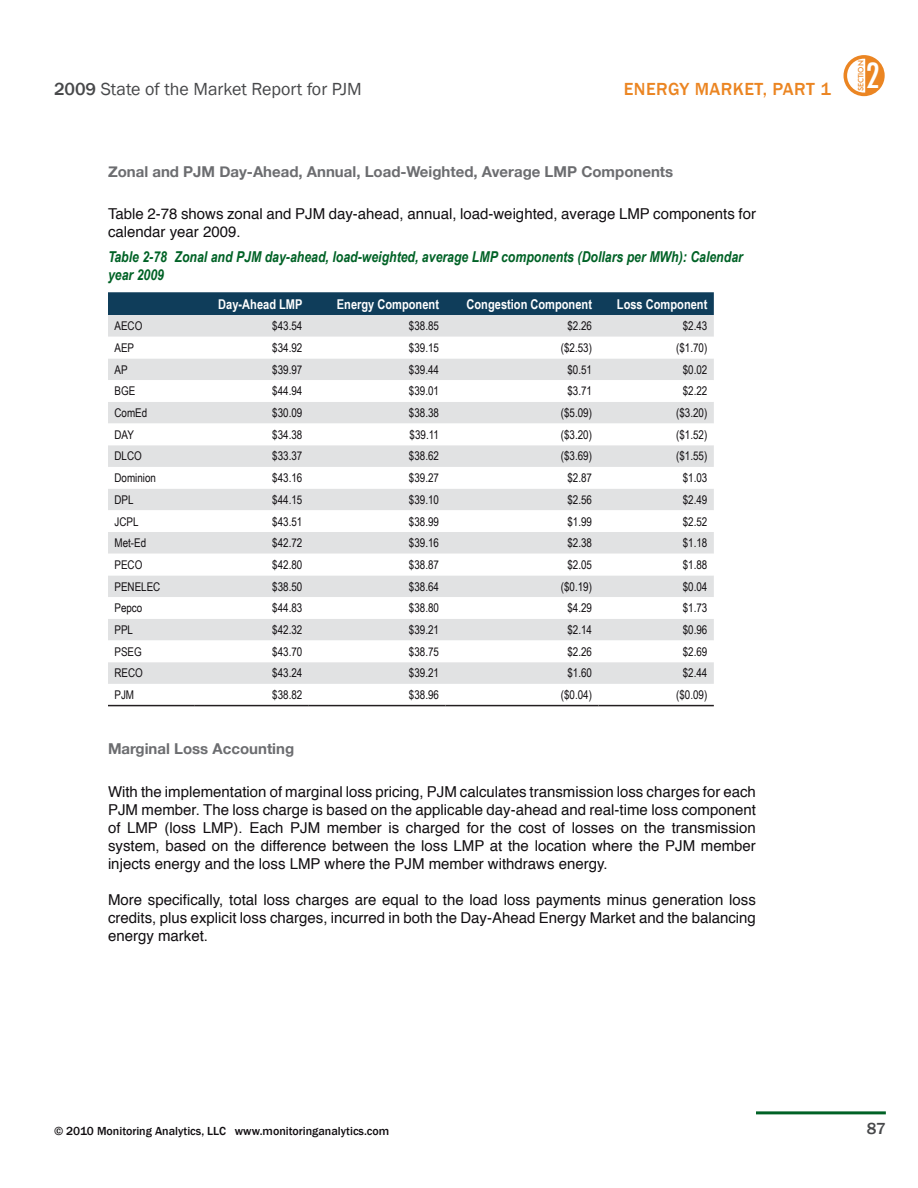
<style>
.page{position:relative;width:918px;height:1188px;background:#fff}
.page>*{position:absolute;margin:0;border:0;box-sizing:border-box;transform-origin:0 0}
.t1{font:18px "Franklin Gothic";color:#47484a}
.t2{font:500 18px "Franklin Gothic";letter-spacing:.025em;color:#eb8522}
.t3{font:500 16.5px "Franklin Gothic";color:#47484a}
.t4{font:15px/18px "Helvetica";color:#110e11;text-align:justify}
.Table_Caption{font:italic 700 15px/18px "Arial Narrow";color:#016226}
.Heading_5{font:700 15px "Helvetica Neue";color:#6c6d70}
.Table_Header_Right{font:700 13.5px "Arial Narrow";color:#fff}
.Table_Body_Cell_COND{font:12px "Arial Narrow";color:#110e11}
.Left_Column_Table_Te{font:12px "Arial Narrow";color:#110e11}
.t5{font:500 12px "Franklin Gothic";color:#110e11}
.t6{font:500 7.05px "Futura";color:#eb8522}
.s1{font-weight:500}
</style>
<div class="page">
<svg style="left:844px;top:55px;width:41px;height:41px"></svg>
<hr style="left:756px;top:1111px;width:130px;height:3px;background:#016226">
<div style="left:108px;top:292px;width:606px;height:23px;background:#0f3d5a"></div>
<div style="left:108px;top:315px;width:606px;height:22px;background:#e1e2e3"></div>
<svg style="left:108px;top:359px;width:606px;height:347px"></svg>
<hr style="left:108px;top:705px;width:87px;height:1px;background:#231f20">
<hr style="left:195px;top:705px;width:114px;height:1px;background:#231f20">
<hr style="left:309px;top:705px;width:136px;height:1px;background:#231f20">
<hr style="left:446px;top:705px;width:152px;height:1px;background:#231f20">
<hr style="left:598px;top:705px;width:116px;height:1px;background:#231f20">
<p class="t1" style="left:54px;top:78px;width:309px"><span class="s1">2009</span> State of the Market Report for PJM</p>
<p class="t6" style="left:856px;top:91px;width:32px;rotate:-90deg">SECTION</p>
<p class="t2" style="left:624px;top:78px;width:302px">ENERGY MARKET, PART 1<sup>1</sup> <sup>2</sup> <sup>3</sup></p>
<p class="Heading_5" style="left:108px;top:162px;width:567px">Zonal and PJM Day-Ahead, Annual, Load-Weighted, Average LMP Components</p>
<p class="t4" style="left:108px;top:206px;width:650px">Table 2‑78 shows zonal and PJM day-ahead, annual, load-weighted, average LMP components for calendar year 2009.</p>
<p class="Table_Caption" style="left:108px;top:247px;width:636px">Table 2-78 Zonal and PJM day-ahead, load-weighted, average LMP components (Dollars per MWh): Calendar year 2009</p>
<p class="Table_Header_Right" style="left:218px;top:294px;width:86px">Day-Ahead LMP</p>
<p class="Table_Header_Right" style="left:337px;top:294px;width:104px">Energy Component</p>
<p class="Table_Header_Right" style="left:467px;top:294px;width:127px">Congestion Component</p>
<p class="Table_Header_Right" style="left:617px;top:294px;width:92px">Loss Component</p>
<p class="Left_Column_Table_Te" style="left:114px;top:317px;width:29px">AECO</p>
<p class="Table_Body_Cell_COND" style="left:272px;top:317px;width:32px">$43.54</p>
<p class="Table_Body_Cell_COND" style="left:409px;top:317px;width:32px">$38.85</p>
<p class="Table_Body_Cell_COND" style="left:567px;top:317px;width:26px">$2.26</p>
<p class="Table_Body_Cell_COND" style="left:683px;top:317px;width:26px">$2.43</p>
<p class="Left_Column_Table_Te" style="left:114px;top:339px;width:21px">AEP</p>
<p class="Table_Body_Cell_COND" style="left:272px;top:339px;width:32px">$34.92</p>
<p class="Table_Body_Cell_COND" style="left:409px;top:339px;width:32px">$39.15</p>
<p class="Table_Body_Cell_COND" style="left:561px;top:339px;width:33px">($2.53)</p>
<p class="Table_Body_Cell_COND" style="left:676px;top:339px;width:33px">($1.70)</p>
<p class="Left_Column_Table_Te" style="left:114px;top:361px;width:15px">AP</p>
<p class="Table_Body_Cell_COND" style="left:272px;top:361px;width:32px">$39.97</p>
<p class="Table_Body_Cell_COND" style="left:409px;top:361px;width:32px">$39.44</p>
<p class="Table_Body_Cell_COND" style="left:567px;top:361px;width:26px">$0.51</p>
<p class="Table_Body_Cell_COND" style="left:683px;top:361px;width:26px">$0.02</p>
<p class="Left_Column_Table_Te" style="left:114px;top:382px;width:22px">BGE</p>
<p class="Table_Body_Cell_COND" style="left:272px;top:382px;width:32px">$44.94</p>
<p class="Table_Body_Cell_COND" style="left:409px;top:382px;width:32px">$39.01</p>
<p class="Table_Body_Cell_COND" style="left:567px;top:382px;width:26px">$3.71</p>
<p class="Table_Body_Cell_COND" style="left:683px;top:382px;width:26px">$2.22</p>
<p class="Left_Column_Table_Te" style="left:114px;top:404px;width:34px">ComEd</p>
<p class="Table_Body_Cell_COND" style="left:272px;top:404px;width:32px">$30.09</p>
<p class="Table_Body_Cell_COND" style="left:409px;top:404px;width:32px">$38.38</p>
<p class="Table_Body_Cell_COND" style="left:561px;top:404px;width:33px">($5.09)</p>
<p class="Table_Body_Cell_COND" style="left:676px;top:404px;width:33px">($3.20)</p>
<p class="Left_Column_Table_Te" style="left:114px;top:426px;width:21px">DAY</p>
<p class="Table_Body_Cell_COND" style="left:272px;top:426px;width:32px">$34.38</p>
<p class="Table_Body_Cell_COND" style="left:410px;top:426px;width:31px">$39.11</p>
<p class="Table_Body_Cell_COND" style="left:561px;top:426px;width:33px">($3.20)</p>
<p class="Table_Body_Cell_COND" style="left:676px;top:426px;width:33px">($1.52)</p>
<p class="Left_Column_Table_Te" style="left:114px;top:447px;width:29px">DLCO</p>
<p class="Table_Body_Cell_COND" style="left:272px;top:447px;width:32px">$33.37</p>
<p class="Table_Body_Cell_COND" style="left:409px;top:447px;width:32px">$38.62</p>
<p class="Table_Body_Cell_COND" style="left:561px;top:447px;width:33px">($3.69)</p>
<p class="Table_Body_Cell_COND" style="left:676px;top:447px;width:33px">($1.55)</p>
<p class="Left_Column_Table_Te" style="left:114px;top:469px;width:43px">Dominion</p>
<p class="Table_Body_Cell_COND" style="left:272px;top:469px;width:32px">$43.16</p>
<p class="Table_Body_Cell_COND" style="left:409px;top:469px;width:32px">$39.27</p>
<p class="Table_Body_Cell_COND" style="left:567px;top:469px;width:26px">$2.87</p>
<p class="Table_Body_Cell_COND" style="left:683px;top:469px;width:26px">$1.03</p>
<p class="Left_Column_Table_Te" style="left:114px;top:491px;width:21px">DPL</p>
<p class="Table_Body_Cell_COND" style="left:272px;top:491px;width:32px">$44.15</p>
<p class="Table_Body_Cell_COND" style="left:409px;top:491px;width:32px">$39.10</p>
<p class="Table_Body_Cell_COND" style="left:567px;top:491px;width:26px">$2.56</p>
<p class="Table_Body_Cell_COND" style="left:683px;top:491px;width:26px">$2.49</p>
<p class="Left_Column_Table_Te" style="left:114px;top:513px;width:26px">JCPL</p>
<p class="Table_Body_Cell_COND" style="left:272px;top:513px;width:32px">$43.51</p>
<p class="Table_Body_Cell_COND" style="left:409px;top:513px;width:32px">$38.99</p>
<p class="Table_Body_Cell_COND" style="left:567px;top:513px;width:26px">$1.99</p>
<p class="Table_Body_Cell_COND" style="left:683px;top:513px;width:26px">$2.52</p>
<p class="Left_Column_Table_Te" style="left:114px;top:534px;width:33px">Met-Ed</p>
<p class="Table_Body_Cell_COND" style="left:272px;top:534px;width:32px">$42.72</p>
<p class="Table_Body_Cell_COND" style="left:409px;top:534px;width:32px">$39.16</p>
<p class="Table_Body_Cell_COND" style="left:567px;top:534px;width:26px">$2.38</p>
<p class="Table_Body_Cell_COND" style="left:683px;top:534px;width:26px">$1.18</p>
<p class="Left_Column_Table_Te" style="left:114px;top:556px;width:29px">PECO</p>
<p class="Table_Body_Cell_COND" style="left:272px;top:556px;width:32px">$42.80</p>
<p class="Table_Body_Cell_COND" style="left:409px;top:556px;width:32px">$38.87</p>
<p class="Table_Body_Cell_COND" style="left:567px;top:556px;width:26px">$2.05</p>
<p class="Table_Body_Cell_COND" style="left:683px;top:556px;width:26px">$1.88</p>
<p class="Left_Column_Table_Te" style="left:114px;top:578px;width:47px">PENELEC</p>
<p class="Table_Body_Cell_COND" style="left:272px;top:578px;width:32px">$38.50</p>
<p class="Table_Body_Cell_COND" style="left:409px;top:578px;width:32px">$38.64</p>
<p class="Table_Body_Cell_COND" style="left:561px;top:578px;width:33px">($0.19)</p>
<p class="Table_Body_Cell_COND" style="left:683px;top:578px;width:26px">$0.04</p>
<p class="Left_Column_Table_Te" style="left:114px;top:599px;width:29px">Pepco</p>
<p class="Table_Body_Cell_COND" style="left:272px;top:599px;width:32px">$44.83</p>
<p class="Table_Body_Cell_COND" style="left:409px;top:599px;width:32px">$38.80</p>
<p class="Table_Body_Cell_COND" style="left:567px;top:599px;width:26px">$4.29</p>
<p class="Table_Body_Cell_COND" style="left:683px;top:599px;width:26px">$1.73</p>
<p class="Left_Column_Table_Te" style="left:114px;top:621px;width:20px">PPL</p>
<p class="Table_Body_Cell_COND" style="left:272px;top:621px;width:32px">$42.32</p>
<p class="Table_Body_Cell_COND" style="left:409px;top:621px;width:32px">$39.21</p>
<p class="Table_Body_Cell_COND" style="left:567px;top:621px;width:26px">$2.14</p>
<p class="Table_Body_Cell_COND" style="left:683px;top:621px;width:26px">$0.96</p>
<p class="Left_Column_Table_Te" style="left:114px;top:643px;width:29px">PSEG</p>
<p class="Table_Body_Cell_COND" style="left:272px;top:643px;width:32px">$43.70</p>
<p class="Table_Body_Cell_COND" style="left:409px;top:643px;width:32px">$38.75</p>
<p class="Table_Body_Cell_COND" style="left:567px;top:643px;width:26px">$2.26</p>
<p class="Table_Body_Cell_COND" style="left:683px;top:643px;width:26px">$2.69</p>
<p class="Left_Column_Table_Te" style="left:114px;top:664px;width:30px">RECO</p>
<p class="Table_Body_Cell_COND" style="left:272px;top:664px;width:32px">$43.24</p>
<p class="Table_Body_Cell_COND" style="left:409px;top:664px;width:32px">$39.21</p>
<p class="Table_Body_Cell_COND" style="left:567px;top:664px;width:26px">$1.60</p>
<p class="Table_Body_Cell_COND" style="left:683px;top:664px;width:26px">$2.44</p>
<p class="Left_Column_Table_Te" style="left:114px;top:686px;width:21px">PJM</p>
<p class="Table_Body_Cell_COND" style="left:272px;top:686px;width:32px">$38.82</p>
<p class="Table_Body_Cell_COND" style="left:409px;top:686px;width:32px">$38.96</p>
<p class="Table_Body_Cell_COND" style="left:561px;top:686px;width:33px">($0.04)</p>
<p class="Table_Body_Cell_COND" style="left:676px;top:686px;width:33px">($0.09)</p>
<p class="Heading_5" style="left:108px;top:739px;width:188px">Marginal Loss Accounting</p>
<p class="t4" style="left:108px;top:783px;width:649px">With the implementation of marginal loss pricing, PJM calculates transmission loss charges for each PJM member. The loss charge is based on the applicable day-ahead and real-time loss component of LMP (loss LMP). Each PJM member is charged for the cost of losses on the transmission system, based on the difference between the loss LMP at the location where the PJM member injects energy and the loss LMP where the PJM member withdraws energy.</p>
<p class="t4" style="left:108px;top:891px;width:649px">More specifically, total loss charges are equal to the load loss payments minus generation loss credits, plus explicit loss charges, incurred in both the Day-Ahead Energy Market and the balancing energy market.</p>
<p class="t5" style="left:54px;top:1124px;width:337px">© 2010 Monitoring Analytics, LLC www.monitoringanalytics.com</p>
<p class="t3" style="left:867px;top:1118px;width:21px">87</p>
</div>
